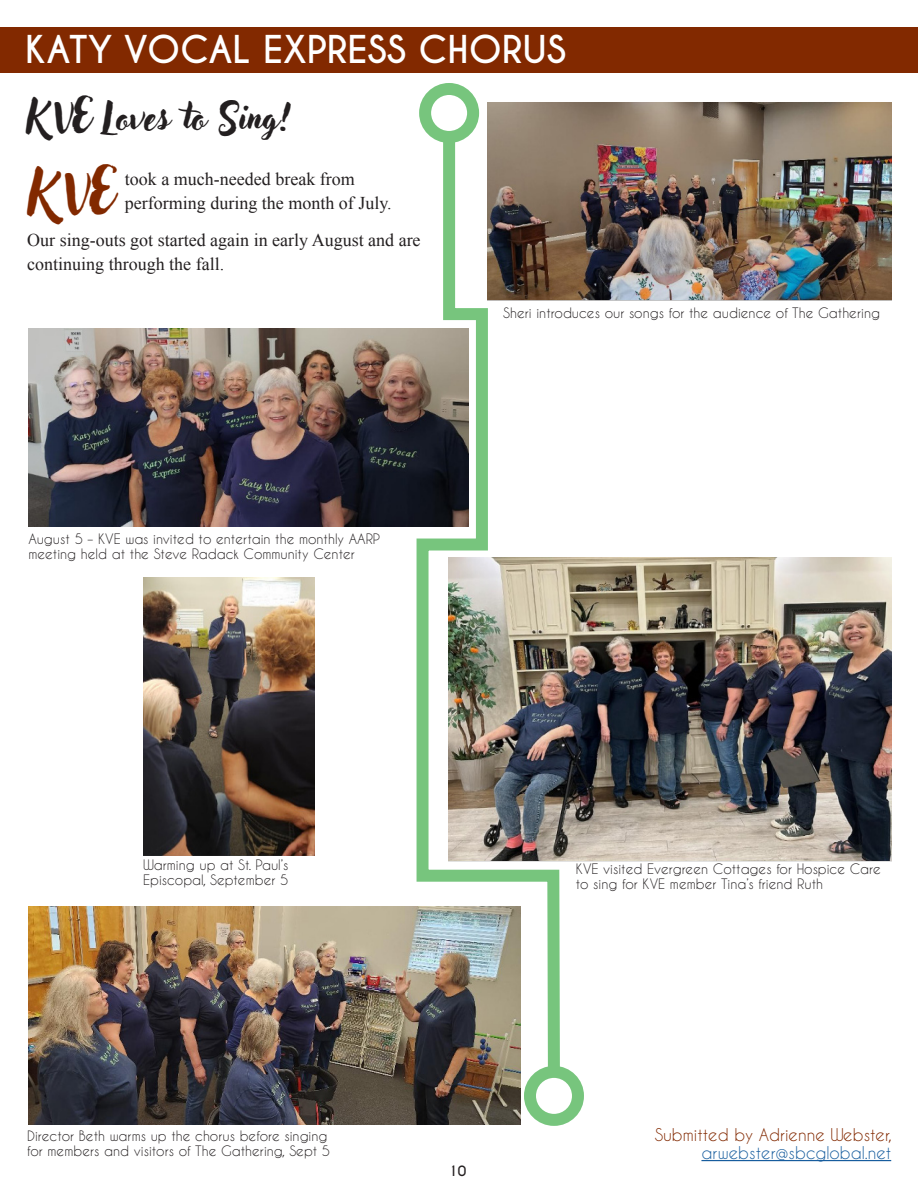
<style>
.page{position:relative;width:918px;height:1188px;background:#fff}
.page>*{position:absolute;margin:0;border:0;box-sizing:border-box;transform-origin:0 0}
.body_text{font:48px "Adlery Pro";color:#822900}
.Free_Form{font:700 36px "Caviar Dreams";color:#fff}
.Feature_text{font:36px "Adlery Pro";color:#231f20}
.body_text-2{font:18px/24px "Times New Roman";color:#231f20}
.Submitted_by{font:16.5px "Caviar Dreams";color:#822900}
.Submitted_by-2{font:16.5px "Caviar Dreams";color:#175d9e}
.Cutline{font:13.5px/15px "Caviar Dreams";color:#231f20}
.body_text-3{font:13.5px "Caviar Dreams";color:#231f20}
.t1{font:700 13.5px "Caviar Dreams";color:#231f20}
</style>
<div class="page">
<svg style="left:415px;top:125px;width:151px;height:959px"></svg>
<div style="left:419px;top:83px;width:60px;height:60px;border:12px solid #40ae49;border-radius:50%"></div>
<div style="left:524px;top:1066px;width:60px;height:60px;border:12px solid #40ae49;border-radius:50%"></div>
<div style="left:0;top:28px;width:918px;height:45px;background:#822900"></div>
<img style="left:144px;top:578px;width:171px;height:278px">
<img style="left:28px;top:906px;width:493px;height:218px">
<img style="left:28px;top:329px;width:441px;height:198px">
<img style="left:487px;top:102px;width:404px;height:198px">
<img style="left:448px;top:558px;width:443px;height:303px">
<hr style="left:701px;top:1160px;width:190px;height:1px;background:#175d9e">
<p class="Free_Form" style="left:25px;top:28px;width:543px">KATY VOCAL EXPRESS CHORUS</p>
<p class="Feature_text" style="left:27px;top:96px;width:266px">K VE Loves to Sing!</p>
<p class="body_text" style="left:29px;top:164px;width:85px">KVE</p>
<p class="body_text-2" style="left:125px;top:166px;width:268px">took a much-needed break from performing during the month of July.</p>
<p class="body_text-2" style="left:27px;top:228px;width:395px">Our sing-outs got started again in early August and are continuing through the fall.</p>
<p class="Cutline" style="left:503px;top:305px;width:378px">Sheri introduces our songs for the audience of The Gathering</p>
<p class="body_text-3" style="left:28px;top:531px;width:353px">August 5 – KVE was invited to entertain the monthly AARP</p>
<p class="body_text-3" style="left:28px;top:546px;width:328px">meeting held at the Steve Radack Community Center</p>
<p class="Cutline" style="left:143px;top:858px;width:147px">Warming up at St. Paul’s<br>Episcopal, September 5</p>
<p class="Cutline" style="left:27px;top:1128px;width:302px">Director Beth warms up the chorus before singing</p>
<p class="Cutline" style="left:27px;top:1143px;width:304px">for members and visitors of The Gathering, Sept 5</p>
<p class="t1" style="left:449px;top:1163px;width:19px">10</p>
<p class="Cutline" style="left:576px;top:861px;width:307px">KVE visited Evergreen Cottages for Hospice Care</p>
<p class="Cutline" style="left:576px;top:876px;width:249px">to sing for KVE member Tina’s friend Ruth</p>
<p class="Submitted_by" style="left:655px;top:1125px;width:239px">Submitted by Adrienne Webster,</p>
<p class="Submitted_by-2" style="left:701px;top:1143px;width:191px">arwebster@sbcglobal.net</p>
</div>
